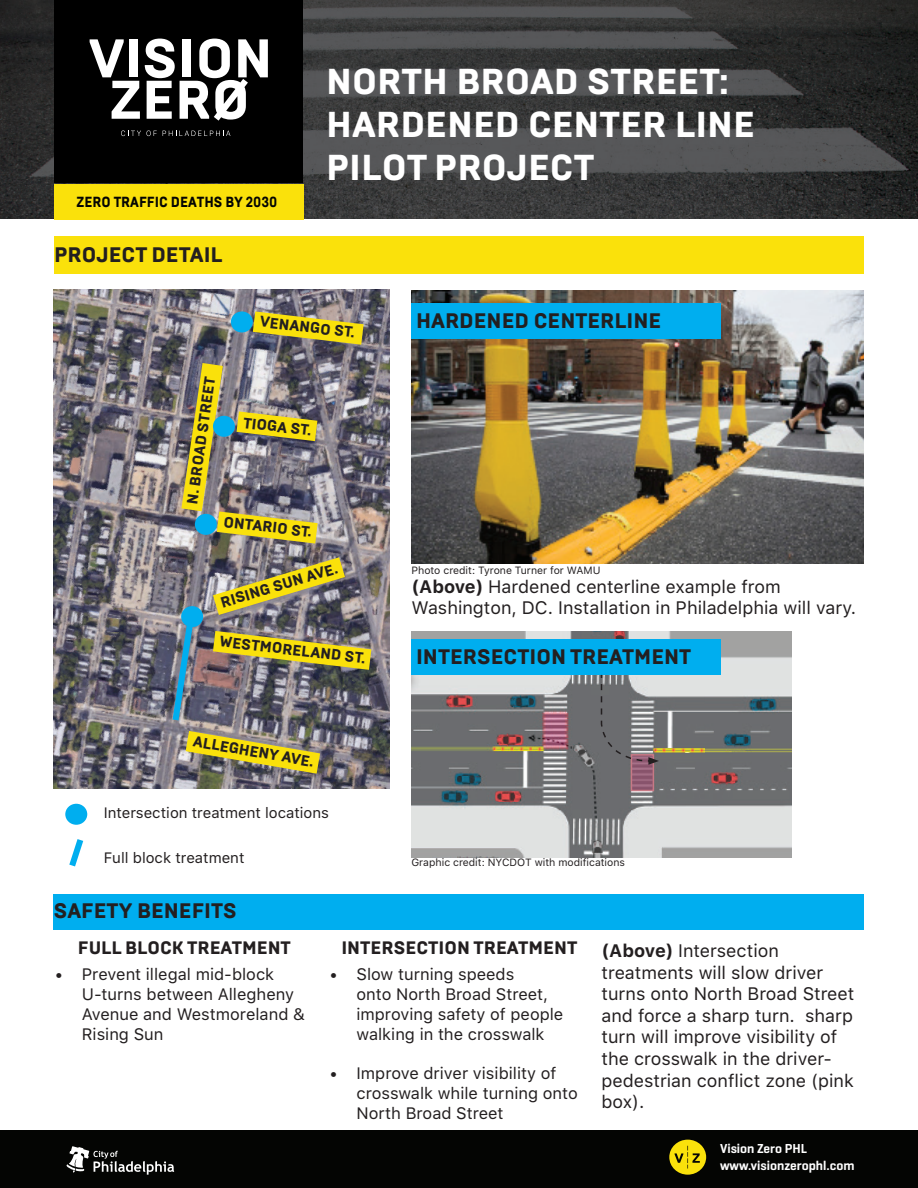
<style>
.page{position:relative;width:918px;height:1188px;background:#fff}
.page>*{position:absolute;margin:0;border:0;box-sizing:border-box;transform-origin:0 0}
.t1{font:800 36px/43.2px "Brutal Type";color:#fff}
.t2{font:800 21px "Brutal Type";color:#231f20}
.t3{font:18px/21.6px "SF Pro Text";color:#231f20}
.t4{font:800 18px "Brutal Type";color:#231f20}
.t5{font:16.5px/19.8px "SF Pro Text";color:#231f20}
.t6{font:800 15px "Brutal Type";color:#231f20}
.t7{font:15px "SF Pro Text";color:#231f20}
.t8{font:800 14.7px "Brutal Type";color:#040503;scale:.9 1}
.t9{font:600 13.2px/17.5px "Geogrotesque";color:#fff}
.t10{font:10.5px "SF Pro Text";color:#231f20}
.s1{font-weight:700}
</style>
<div class="page">
<img style="left:0;top:0;width:918px;height:219px">
<div style="left:54px;top:184px;width:249px;height:35px;background:#fae10b"></div>
<div style="left:0;top:1131px;width:918px;height:57px;background:#040503"></div>
<div style="left:669px;top:1140px;width:37px;height:35px;background:#fae10b;border-radius:50%"></div>
<svg style="left:675px;top:1146px;width:25px;height:23px"></svg>
<div style="left:54px;top:0;width:249px;height:183px;background:#000"></div>
<svg style="left:90px;top:39px;width:178px;height:82px"></svg>
<svg style="left:121px;top:130px;width:20px;height:6px"></svg>
<svg style="left:147px;top:130px;width:10px;height:6px"></svg>
<svg style="left:163px;top:131px;width:67px;height:5px"></svg>
<img style="left:54px;top:289px;width:336px;height:499px">
<img style="left:169px;top:557px;width:202px;height:217px">
<svg style="left:253px;top:311px;width:111px;height:34px;background:#c3b238"></svg>
<img style="left:181px;top:363px;width:137px;height:181px">
<div style="left:195px;top:514px;width:22px;height:21px;background:#00aeef;border-radius:50%"></div>
<div style="left:213px;top:416px;width:22px;height:21px;background:#00aeef;border-radius:50%"></div>
<div style="left:231px;top:311px;width:22px;height:21px;background:#00aeef;border-radius:50%"></div>
<div style="left:181px;top:606px;width:22px;height:21px;background:#00aeef;border-radius:50%"></div>
<div style="left:54px;top:236px;width:810px;height:38px;background:#fae10b"></div>
<img style="left:411px;top:290px;width:453px;height:274px">
<div style="left:65px;top:804px;width:22px;height:21px;background:#00aeef;border-radius:50%"></div>
<svg style="left:69px;top:839px;width:15px;height:28px"></svg>
<img style="left:411px;top:632px;width:381px;height:226px">
<div style="left:54px;top:894px;width:810px;height:36px;background:#00aeef"></div>
<div style="left:411px;top:640px;width:310px;height:35px;background:#00aeef"></div>
<div style="left:411px;top:304px;width:310px;height:35px;background:#00aeef"></div>
<svg style="left:67px;top:1146px;width:107px;height:29px"></svg>
<img style="left:659px;top:748px;width:45px;height:4px">
<svg style="left:634px;top:765px;width:17px;height:23px"></svg>
<div style="left:631px;top:754px;width:23px;height:37px;border:2px solid #c77985"></div>
<svg style="left:600px;top:674px;width:59px;height:91px;background:#848487"></svg>
<p class="t8" style="left:77px;top:193px;width:225px">ZERO TRAFFIC DEATHS BY 2030</p>
<p class="t2" style="left:54px;top:242px;width:170px">PROJECT DETAIL</p>
<h1 class="t1" style="left:326px;top:60px;width:430px">NORTH BROAD STREET:<br>HARDENED CENTER LINE<br>PILOT PROJECT</h1>
<p class="t6" style="left:261px;top:312px;width:97px;rotate:7deg">VENANGO ST.</p>
<p class="t6" style="left:183px;top:503px;width:130px;rotate:-82deg">N. BROAD STREET</p>
<p class="t6" style="left:245px;top:413px;width:70px;rotate:7deg">TIOGA ST.</p>
<p class="t6" style="left:225px;top:512px;width:91px;rotate:7deg">ONTARIO ST.</p>
<p class="t6" style="left:218px;top:594px;width:123px;rotate:-17deg">RISING SUN AVE.</p>
<p class="t6" style="left:221px;top:632px;width:148px;rotate:7deg">WESTMORELAND ST.</p>
<p class="t6" style="left:195px;top:732px;width:124px;rotate:10deg">ALLEGHENY AVE.</p>
<p class="t7" style="left:104px;top:802px;width:227px">Intersection treatment locations</p>
<p class="t7" style="left:104px;top:847px;width:142px">Full block treatment</p>
<p class="t2" style="left:54px;top:898px;width:185px">SAFETY BENEFITS</p>
<p class="t2" style="left:416px;top:308px;width:247px">HARDENED CENTERLINE</p>
<p class="t10" style="left:411px;top:562px;width:191px">Photo credit: Tyrone Turner for WAMU</p>
<p class="t3" style="left:411px;top:576px;width:446px"><span class="s1">(Above)</span> Hardened centerline example from<br>Washington, DC. Installation in Philadelphia will vary.</p>
<p class="t2" style="left:416px;top:644px;width:277px">INTERSECTION TREATMENT</p>
<p class="t10" style="left:411px;top:855px;width:215px">Graphic credit: NYCDOT with modifications</p>
<p class="t4" style="left:78px;top:937px;width:214px">FULL BLOCK TREATMENT</p>
<p class="t5" style="left:82px;top:965px;width:225px;text-indent:-27px">• Prevent illegal mid-block<br>U-turns between Allegheny<br>Avenue and Westmoreland &amp;<br>Rising Sun</p>
<p class="t4" style="left:341px;top:937px;width:237px">INTERSECTION TREATMENT</p>
<p class="t5" style="left:357px;top:965px;width:208px;text-indent:-27px">• Slow turning speeds<br>onto North Broad Street, improving safety of people walking in the crosswalk</p>
<p class="t5" style="left:357px;top:1064px;width:223px;text-indent:-27px">• Improve driver visibility of crosswalk while turning onto<br>North Broad Street</p>
<p class="t3" style="left:602px;top:941px;width:254px"><span class="s1">(Above)</span> Intersection treatments will slow driver turns onto North Broad Street and force a sharp turn. sharp turn will improve visibility of the crosswalk in the driver&shy;pedestrian conflict zone (pink box).</p>
<p class="t9" style="left:720px;top:1139px;width:136px">Vision Zero PHL www.visionzerophl.com</p>
</div>
